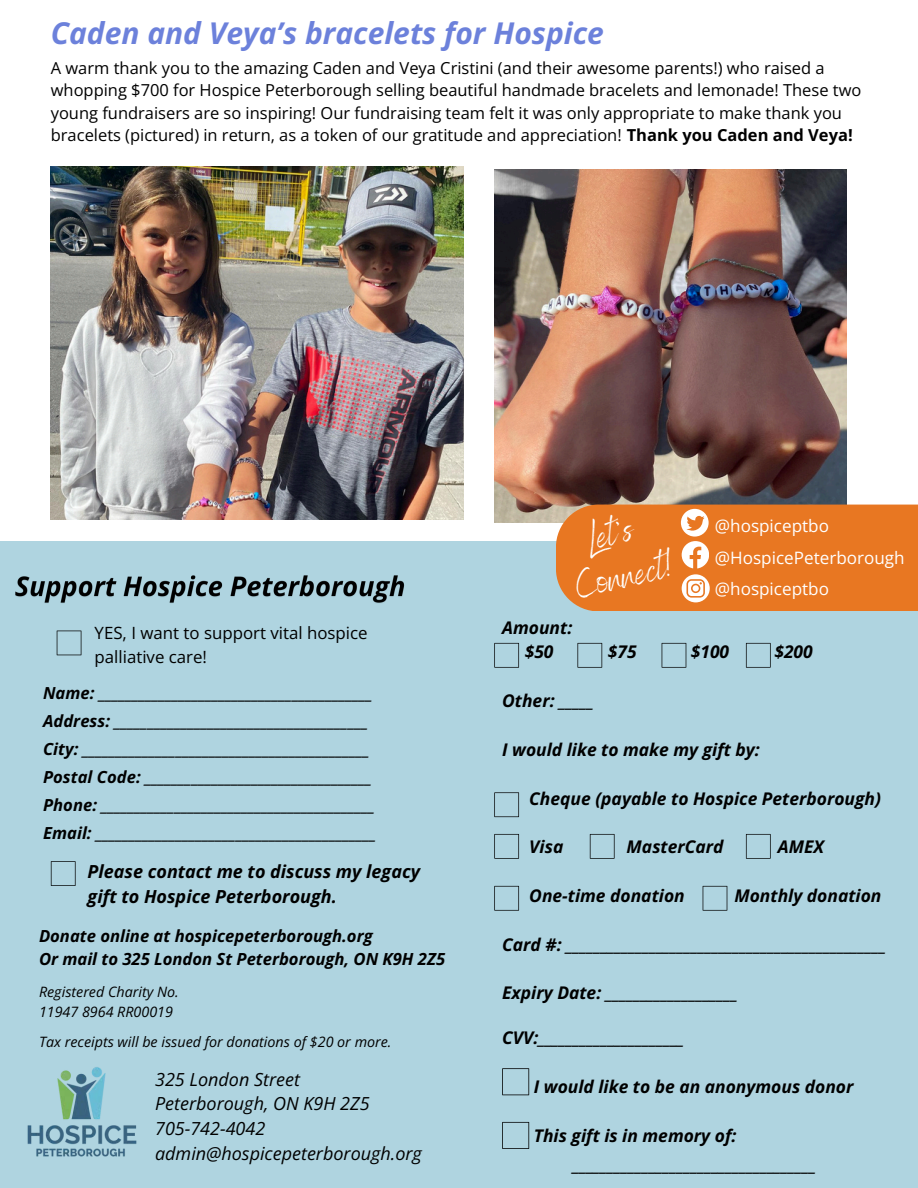
<style>
.page{position:relative;width:918px;height:1188px;background:#fff}
.page>*{position:absolute;margin:0;border:0;box-sizing:border-box;transform-origin:0 0}
.t1{font:39px/44px "Benedict";color:#fff;text-align:center}
.t2{font:italic 700 30px "Open Sans";color:#6c81db}
.t3{font:italic 18px/24.8px "Open Sans";color:#000}
.t4{font:italic 700 18px/24.8px "Open Sans";color:#000}
.t5{font:italic 700 17.4px/24.3px "Open Sans";color:#000;text-align:center}
.t6{font:17.1px/31.5px "Open Sans";color:#fff}
.t7{font:16.8px/23.5px "Open Sans";color:#000}
.t8{font:italic 700 16.65px/28px "Open Sans";color:#000}
.t9{font:16.5px/22.5px "Open Sans";color:#000}
.t10{font:italic 14.25px "Open Sans";color:#000}
.s1{font-weight:700}
</style>
<div class="page">
<div style="left:0;top:541px;width:918px;height:647px;background:#afd4e0"></div>
<svg style="left:57px;top:631px;width:24px;height:24px"></svg>
<svg style="left:494px;top:643px;width:25px;height:25px"></svg>
<svg style="left:577px;top:643px;width:25px;height:25px"></svg>
<svg style="left:662px;top:643px;width:24px;height:25px"></svg>
<svg style="left:746px;top:643px;width:25px;height:25px"></svg>
<svg style="left:494px;top:834px;width:25px;height:25px"></svg>
<svg style="left:494px;top:886px;width:25px;height:25px"></svg>
<svg style="left:590px;top:834px;width:25px;height:25px"></svg>
<svg style="left:746px;top:834px;width:25px;height:25px"></svg>
<svg style="left:703px;top:886px;width:24px;height:25px"></svg>
<svg style="left:494px;top:792px;width:25px;height:25px"></svg>
<svg style="left:502px;top:1068px;width:27px;height:27px"></svg>
<svg style="left:502px;top:1122px;width:27px;height:27px"></svg>
<svg style="left:51px;top:861px;width:25px;height:25px"></svg>
<img style="left:27px;top:1067px;width:110px;height:90px">
<img style="left:494px;top:169px;width:352px;height:353px">
<div style="left:556px;top:505px;width:362px;height:106px;background:#e87722"></div>
<img style="left:51px;top:166px;width:413px;height:354px">
<img style="left:15px;top:575px;width:390px;height:28px">
<h5 class="t2" style="left:51px;top:12px;width:555px">Caden and Veya’s bracelets for Hospice</h5>
<h5 class="t9" style="left:51px;top:56px;width:812px">A warm thank you to the amazing Caden and Veya Cristini (and their awesome parents!) who raised a whopping $700 for Hospice Peterborough selling beautiful handmade bracelets and lemonade! These two young fundraisers are so inspiring! Our fundraising team felt it was only appropriate to make thank you bracelets (pictured) in return, as a token of our gratitude and appreciation! <span class="s1">Thank you Caden and Veya!</span></h5>
<p class="t7" style="left:95px;top:621px;width:275px">YES, I want to support vital hospice palliative care!</p>
<p class="t8" style="left:43px;top:678px;width:335px">Name: _________________________________________ Address: ______________________________________ City: ___________________________________________ Postal Code: __________________________________ Phone: _________________________________________ Email: __________________________________________</p>
<p class="t4" style="left:88px;top:859px;width:334px">Please contact me to discuss my legacy gift to Hospice Peterborough.</p>
<h5 class="t8" style="left:39px;top:924px;width:408px;line-height:23px">Donate online at hospicepeterborough.org<br>Or mail to 325 London St Peterborough, ON K9H 2Z5</h5>
<p class="t10" style="left:39px;top:982px;width:141px">Registered Charity No.</p>
<h6 class="t10" style="left:39px;top:1002px;width:135px">11947 8964 RR00019</h6>
<h5 class="t10" style="left:39px;top:1032px;width:354px">Tax receipts will be issued for donations of $20 or more.</h5>
<h5 class="t3" style="left:155px;top:1066px;width:268px">325 London Street<br>Peterborough, ON K9H 2Z5<br>705-742-4042 admin@hospicepeterborough.org</h5>
<h5 class="t1" style="left:561px;top:520px;width:101px;rotate:-13deg">Let’s<br>Connect!</h5>
<h5 class="t6" style="left:715px;top:510px;width:191px">@hospiceptbo @HospicePeterborough @hospiceptbo</h5>
<h2 class="t5" style="left:502px;top:615px;width:72px">Amount: $50</h2>
<h2 class="t5" style="left:608px;top:640px;width:30px">$75</h2>
<h2 class="t5" style="left:691px;top:640px;width:40px">$100</h2>
<h2 class="t5" style="left:774px;top:640px;width:40px">$200</h2>
<h6 class="t5" style="left:502px;top:688px;width:93px">Other: _____</h6>
<p class="t5" style="left:502px;top:737px;width:259px">I would like to make my gift by:</p>
<p class="t5" style="left:529px;top:786px;width:353px">Cheque (payable to Hospice Peterborough)</p>
<h1 class="t5" style="left:529px;top:834px;width:36px">Visa</h1>
<h1 class="t5" style="left:627px;top:834px;width:98px">MasterCard</h1>
<h1 class="t5" style="left:778px;top:834px;width:48px">AMEX</h1>
<p class="t5" style="left:529px;top:883px;width:157px">One-time donation</p>
<p class="t5" style="left:734px;top:883px;width:149px">Monthly donation</p>
<p class="t5" style="left:502px;top:932px;width:386px">Card #: ______________________________________________</p>
<p class="t5" style="left:502px;top:980px;width:237px">Expiry Date: ___________________</p>
<h6 class="t5" style="left:502px;top:1025px;width:184px">CVV:_____________________</h6>
<p class="t5" style="left:534px;top:1074px;width:321px">I would like to be an anonymous donor</p>
<h6 class="t5" style="left:534px;top:1123px;width:204px">This gift is in memory of:</h6>
<h5 class="t5" style="left:573px;top:1152px;width:245px">___________________________________</h5>
</div>
